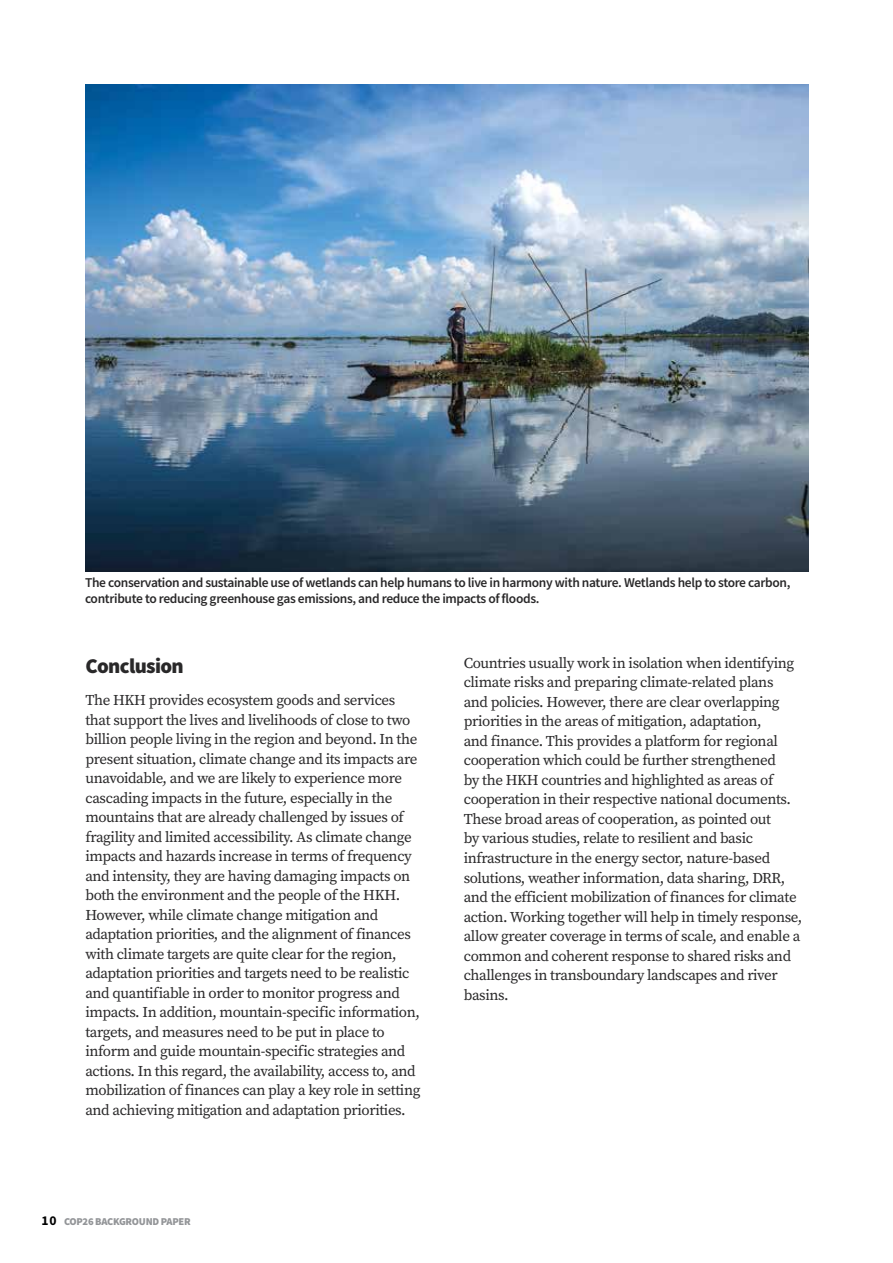
<style>
.page{position:relative;width:893px;height:1263px;background:#fff}
.page>*{position:absolute;margin:0;border:0;box-sizing:border-box;transform-origin:0 0}
.t1{font:900 21px "Source Sans Pro";letter-spacing:-.03em;color:#292829}
.t2{font:15px/19.5px "Source Serif Pro";letter-spacing:-.025em;color:#292829}
.t3{font:600 13.5px/16.5px "Source Sans Pro";letter-spacing:-.025em;color:#292829}
.t4{font:900 10.5px "Source Sans Pro";letter-spacing:-.025em;color:#939598}
.s1{font-weight:700;font-size:13.5px;color:#000}
</style>
<div class="page">
<img style="left:85px;top:84px;width:723px;height:487px">
<p class="t3" style="left:85px;top:574px;width:707px">The conservation and sustainable use of wetlands can help humans to live in harmony with nature. Wetlands help to store carbon, contribute to reducing greenhouse gas emissions, and reduce the impacts of floods.</p>
<h1 class="t1" style="left:85px;top:651px;width:100px">Conclusion</h1>
<p class="t2" style="left:85px;top:690px;width:337px">The HKH provides ecosystem goods and services that support the lives and livelihoods of close to two billion people living in the region and beyond. In the present situation, climate change and its impacts are unavoidable, and we are likely to experience more cascading impacts in the future, especially in the mountains that are already challenged by issues of fragility and limited accessibility. As climate change impacts and hazards increase in terms of frequency and intensity, they are having damaging impacts on both the environment and the people of the HKH.<br>However, while climate change mitigation and adaptation priorities, and the alignment of finances with climate targets are quite clear for the region, adaptation priorities and targets need to be realistic and quantifiable in order to monitor progress and impacts. In addition, mountain-specific information, targets, and measures need to be put in place to inform and guide mountain-specific strategies and actions. In this regard, the availability, access to, and mobilization of finances can play a key role in setting and achieving mitigation and adaptation priorities.</p>
<p class="t4" style="left:42px;top:1214px;width:150px"><span class="s1">10</span> COP26 BACKGROUND PAPER</p>
<p class="t2" style="left:464px;top:653px;width:340px">Countries usually work in isolation when identifying climate risks and preparing climate-related plans<br>and policies. However, there are clear overlapping priorities in the areas of mitigation, adaptation,<br>and finance. This provides a platform for regional cooperation which could be further strengthened<br>by the HKH countries and highlighted as areas of cooperation in their respective national documents.<br>These broad areas of cooperation, as pointed out<br>by various studies, relate to resilient and basic infrastructure in the energy sector, nature-based solutions, weather information, data sharing, DRR, and the efficient mobilization of finances for climate action. Working together will help in timely response, allow greater coverage in terms of scale, and enable a common and coherent response to shared risks and challenges in transboundary landscapes and river basins.</p>
</div>
